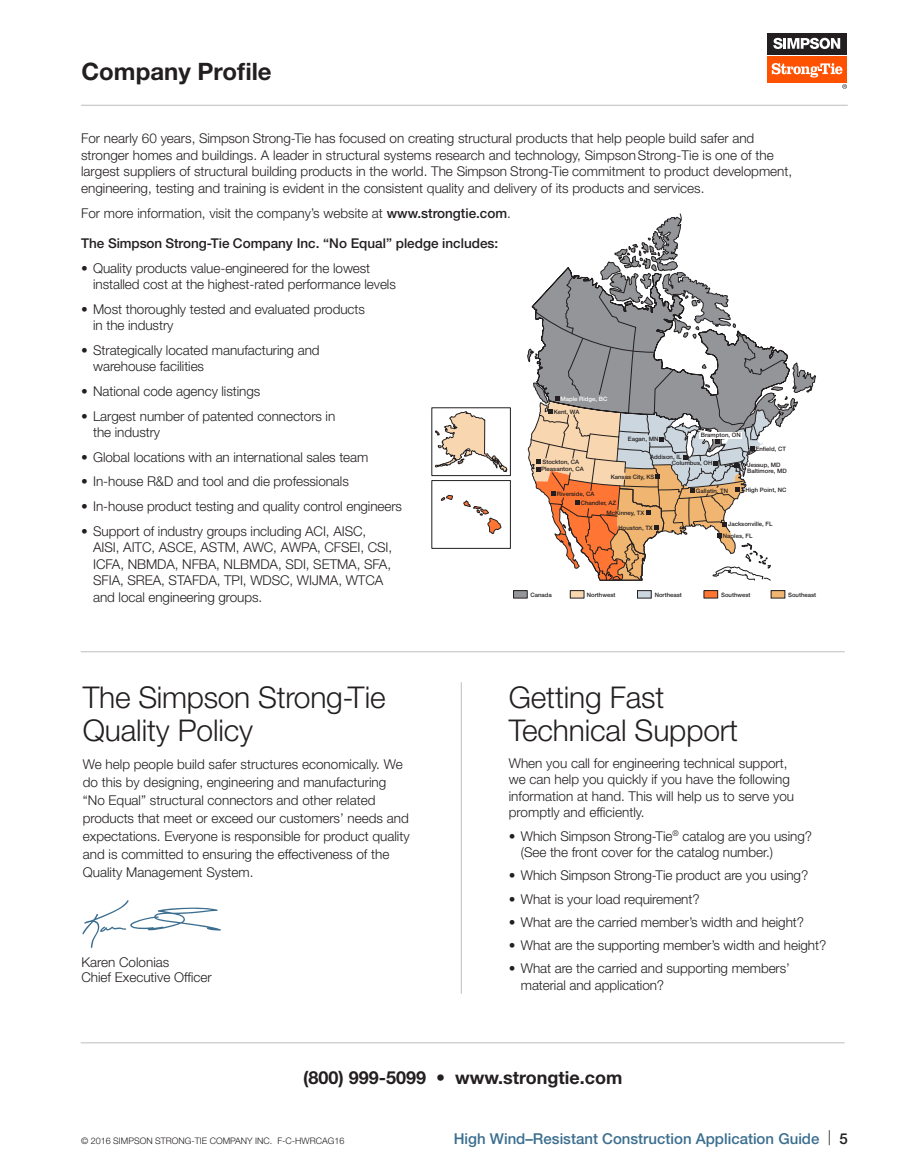
<style>
.page{position:relative;width:918px;height:1175px;background:#fff}
.page>*{position:absolute;margin:0;border:0;box-sizing:border-box;transform-origin:0 0}
.t1{font:300 30px/33px "Helvetica Neue LT Std";letter-spacing:-.005em;color:#231f20}
.t2{font:700 24px "Helvetica Neue LT Std";color:#231f20}
.t3{font:700 18px "Helvetica Neue LT Std";color:#231f20}
.t4{font:500 15px "Helvetica Neue LT Std";color:#3b6e8f}
.t5{font:300 13.5px/16.5px "Helvetica Neue LT Std";letter-spacing:-.005em;color:#231f20}
.t6{font:500 13.5px "Helvetica Neue LT Std";color:#231f20}
.t7{font:300 9px "Helvetica Neue LT Std";color:#231f20}
.t8{font:500 6px/7.1px "Helvetica Neue LT Std";color:#231f20}
.t9{font:500 6px "Helvetica Neue LT Std";color:#fff}
.s1{font-weight:500}
.s2{font-family:"Helvetica LT Std Ultra Comp";font-weight:400}
.s3{font-weight:300;color:#231f20}
.s4{color:#231f20}
</style>
<div class="page">
<hr style="left:81px;top:105px;width:767px;height:1px;background:#bcbec0">
<div style="left:767px;top:57px;width:80px;height:26px;background:#ff5200"></div>
<div style="left:767px;top:33px;width:80px;height:21px;background:#231f20"></div>
<svg style="left:773px;top:38px;width:67px;height:11px"></svg>
<svg style="left:772px;top:63px;width:71px;height:14px"></svg>
<svg style="left:842px;top:84px;width:5px;height:5px"></svg>
<svg style="left:435px;top:411px;width:72px;height:61px"></svg>
<svg style="left:463px;top:500px;width:38px;height:34px"></svg>
<svg style="left:440px;top:495px;width:13px;height:6px"></svg>
<div style="left:570px;top:590px;width:14px;height:8px;background:#f7d6b0"></div>
<div style="left:570px;top:590px;width:14px;height:8px;border:1px solid #231f20"></div>
<div style="left:771px;top:590px;width:14px;height:8px;background:#efb571"></div>
<div style="left:771px;top:590px;width:14px;height:8px;border:1px solid #231f20"></div>
<div style="left:638px;top:590px;width:13px;height:8px;background:#cbd6df"></div>
<div style="left:637px;top:590px;width:14px;height:8px;border:1px solid #231f20"></div>
<div style="left:704px;top:590px;width:14px;height:8px;background:#ff7533"></div>
<div style="left:704px;top:590px;width:14px;height:8px;border:1px solid #231f20"></div>
<div style="left:514px;top:590px;width:13px;height:8px;background:#939598"></div>
<div style="left:513px;top:590px;width:14px;height:8px;border:1px solid #231f20"></div>
<svg style="left:527px;top:214px;width:289px;height:366px"></svg>
<svg style="left:82px;top:900px;width:139px;height:48px"></svg>
<hr style="left:81px;top:651px;width:764px;height:1px;background:#bcbec0">
<hr style="left:81px;top:1042px;width:764px;height:1px;background:#bcbec0">
<hr style="left:461px;top:682px;width:1px;height:311px;background:#bcbec0">
<h2 class="t2" style="left:82px;top:56px;width:192px">Company Profile</h2>
<p class="t5" style="left:81px;top:130px;width:713px">For nearly 60 years, Simpson Strong-Tie has focused on creating structural products that help people build safer and stronger homes and buildings. A leader in structural systems research and technology, SimpsonStrong‑Tie is one of the largest suppliers of structural building products in the world. The Simpson Strong-Tie commitment to product development, engineering, testing and training is evident in the consistent quality and delivery of its products and services.</p>
<p class="t5" style="left:81px;top:205px;width:431px">For more information, visit the company’s website at <span class="s1">www.strongtie.com</span>.</p>
<p class="t6" style="left:81px;top:235px;width:419px">The Simpson Strong-Tie Company Inc. “No Equal” pledge includes:</p>
<p class="t5" style="left:93px;top:259px;width:304px;text-indent:-12px"><span class="s2">•</span> Quality products value-engineered for the lowest installed cost at the highest-rated performance levels</p>
<p class="t5" style="left:93px;top:300px;width:273px;text-indent:-12px"><span class="s2">•</span> Most thoroughly tested and evaluated products in the industry</p>
<p class="t5" style="left:93px;top:341px;width:228px;text-indent:-12px"><span class="s2">•</span> Strategically located manufacturing and warehouse facilities</p>
<p class="t5" style="left:81px;top:382px;width:181px"><span class="s2">•</span> National code agency listings</p>
<p class="t5" style="left:93px;top:407px;width:244px;text-indent:-12px"><span class="s2">•</span> Largest number of patented connectors in the industry</p>
<p class="t5" style="left:81px;top:448px;width:289px"><span class="s2">•</span> Global locations with an international sales team</p>
<p class="t5" style="left:81px;top:473px;width:269px"><span class="s2">•</span> In-house R&amp;D and tool and die professionals</p>
<p class="t5" style="left:81px;top:497px;width:322px"><span class="s2">•</span> In-house product testing and quality control engineers</p>
<p class="t5" style="left:93px;top:522px;width:301px;text-indent:-12px"><span class="s2">•</span> Support of industry groups including ACI, AISC, AISI, AITC, ASCE, ASTM, AWC, AWPA, CFSEI, CSI, ICFA, NBMDA, NFBA, NLBMDA, SDI, SETMA, SFA, SFIA, SREA, STAFDA, TPI, WDSC, WIJMA, WTCA and local engineering groups.</p>
<p class="t9" style="left:560px;top:395px;width:48px">Maple Ridge, BC</p>
<p class="t8" style="left:554px;top:408px;width:27px">Kent, WA</p>
<p class="t8" style="left:701px;top:431px;width:41px">Brampton, ON</p>
<p class="t8" style="left:628px;top:435px;width:32px">Eagan, MN</p>
<p class="t8" style="left:672px;top:454px;width:42px;line-height:6px;text-indent:-22px">Addison, IL<br>Columbus, OH</p>
<p class="t8" style="left:611px;top:473px;width:45px">Kansas City, KS</p>
<p class="t8" style="left:696px;top:487px;width:34px">Gallatin, TN</p>
<p class="t8" style="left:756px;top:445px;width:32px">Enfield, CT</p>
<p class="t8" style="left:541px;top:458px;width:44px">Stockton, CA<br>Pleasanton, CA</p>
<p class="t8" style="left:747px;top:461px;width:34px">Jessup, MD</p>
<p class="t8" style="left:747px;top:467px;width:41px">Baltimore, MD</p>
<p class="t8" style="left:745px;top:486px;width:42px">High Point, NC</p>
<p class="t8" style="left:581px;top:489px;width:37px;line-height:9.3px;text-indent:-24px">Riverside, CA<br>Chandler, AZ</p>
<p class="t8" style="left:607px;top:509px;width:39px">McKinney, TX</p>
<p class="t8" style="left:619px;top:524px;width:36px">Houston, TX</p>
<p class="t8" style="left:728px;top:520px;width:46px">Jacksonville, FL</p>
<p class="t8" style="left:723px;top:532px;width:31px">Naples, FL</p>
<p class="t8" style="left:530px;top:591px;width:23px">Canada</p>
<p class="t8" style="left:587px;top:591px;width:30px">Northwest</p>
<p class="t8" style="left:655px;top:591px;width:29px">Northeast</p>
<p class="t8" style="left:721px;top:591px;width:31px">Southwest</p>
<p class="t8" style="left:788px;top:591px;width:30px">Southeast</p>
<h1 class="t1" style="left:83px;top:679px;width:304px">The Simpson Strong ‑Tie<br>Quality Policy</h1>
<p class="t5" style="left:83px;top:755px;width:328px;line-height:18px">We help people build safer structures economically. We do this by designing, engineering and manufacturing “No Equal” structural connectors and other related products that meet or exceed our customers’ needs and expectations. Everyone is responsible for product quality and is committed to ensuring the effectiveness of the Quality Management System.</p>
<p class="t5" style="left:81px;top:954px;width:132px;line-height:15px">Karen Colonias<br>Chief Executive Officer</p>
<h1 class="t1" style="left:509px;top:679px;width:231px">Getting Fast<br>Technical Support</h1>
<p class="t5" style="left:509px;top:754px;width:287px">When you call for engineering technical support, we can help you quickly if you have the following information at hand. This will help us to serve you promptly and efficiently.</p>
<p class="t5" style="left:521px;top:827px;width:293px;text-indent:-12px"><span class="s2">•</span> Which Simpson Strong-Tie<sup>®</sup> catalog are you using? (See the front cover for the catalog number.)</p>
<p class="t5" style="left:509px;top:867px;width:301px"><span class="s2">•</span> Which Simpson Strong-Tie product are you using?</p>
<p class="t5" style="left:509px;top:890px;width:192px"><span class="s2">•</span> What is your load requirement?</p>
<p class="t5" style="left:509px;top:913px;width:297px"><span class="s2">•</span> What are the carried member’s width and height?</p>
<p class="t5" style="left:509px;top:936px;width:319px"><span class="s2">•</span> What are the supporting member’s width and height?</p>
<p class="t5" style="left:521px;top:960px;width:271px;text-indent:-12px"><span class="s2">•</span> What are the carried and supporting members’ material and application?</p>
<h3 class="t3" style="left:303px;top:1066px;width:321px">(800) 999-5099 • www.strongtie.com</h3>
<p class="t7" style="left:81px;top:1135px;width:265px">© 2016 SIMPSON STRONG-TIE COMPANY INC. F-C-HWRCAG16</p>
<p class="t4" style="left:454px;top:1129px;width:395px">High Wind–Resistant Construction Application Guide <span class="s3">|</span> <span class="s4">5</span></p>
</div>
